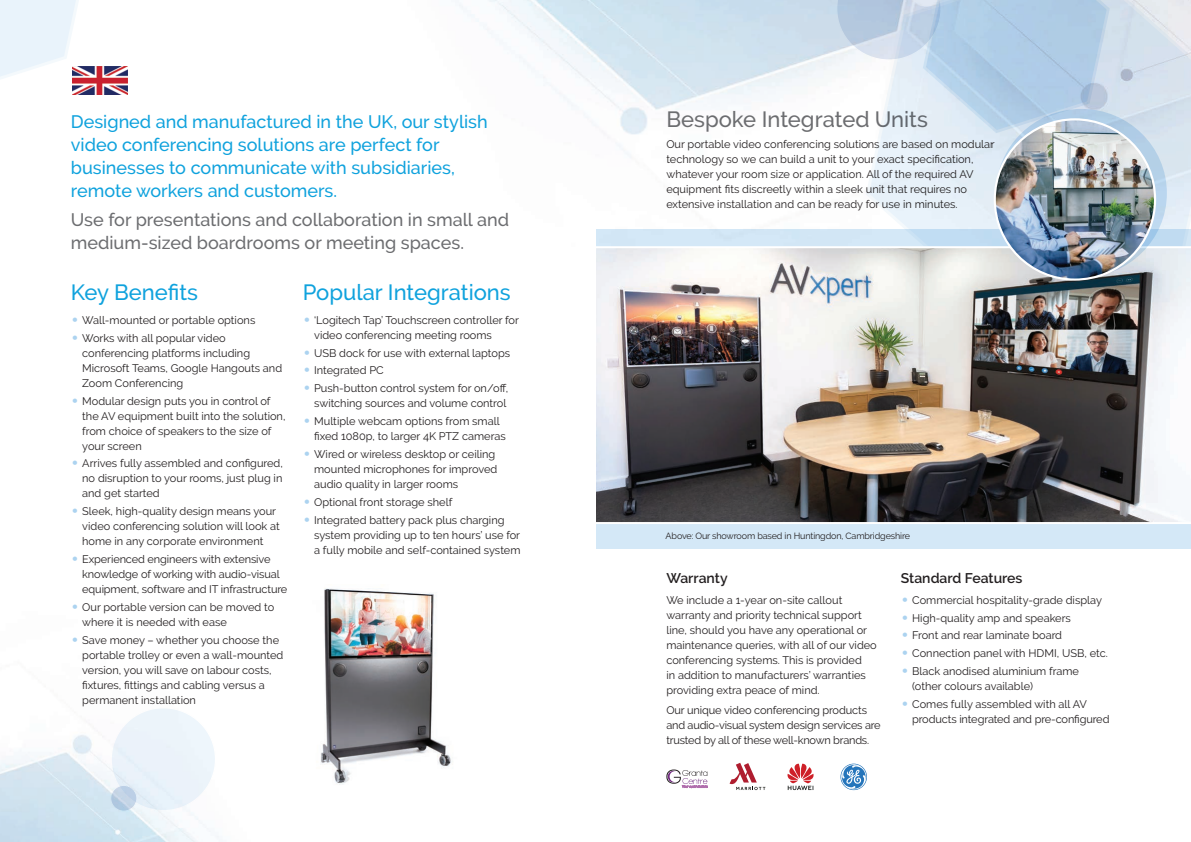
<style>
.page{position:relative;width:1191px;height:842px;background:#fff}
.page>*{position:absolute;margin:0;border:0;box-sizing:border-box;transform-origin:0 0}
.t1{font:500 22px "Raleway";color:#0fa2dd}
.t2{font:500 22px "Raleway";color:#6c6d70}
.t3{font:500 18px/23px "Raleway";color:#0fa2dd}
.t4{font:500 18px/23px "Raleway";color:#6c6d70}
.t5{font:600 14px "Raleway";color:#231f20}
.t6{font:11px/15px "Raleway";color:#231f20}
.t7{font:11px/15px "Raleway";letter-spacing:-.02em;color:#231f20}
.t8{font:9px "Raleway";letter-spacing:-.015em;color:#231f20}
.s1{font-size:24px;color:#acd3f0}
</style>
<div class="page">
<img style="left:459px;top:0;width:405px;height:230px">
<img style="left:0;top:735px;width:219px;height:107px">
<svg style="left:0;top:0;width:106px;height:95px"></svg>
<svg style="left:864px;top:0;width:327px;height:230px;background:#e0e9f3"></svg>
<div style="left:595px;top:230px;width:596px;height:319px;background:#d4e8f7"></div>
<img style="left:72px;top:67px;width:55px;height:27px">
<img style="left:595px;top:246px;width:596px;height:278px">
<svg style="left:994px;top:108px;width:174px;height:171px;background:#bed6ea"></svg>
<svg style="left:836px;top:0;width:275px;height:135px;background:#c4d8eb"></svg>
<div style="left:111px;top:708px;width:104px;height:103px;background:#eef6fc;border-radius:50%"></div>
<svg style="left:111px;top:785px;width:26px;height:26px"></svg>
<div style="left:111px;top:785px;width:26px;height:26px;border:1px solid #fff;border-radius:50%"></div>
<img style="left:994px;top:119px;width:161px;height:161px;border-radius:80px">
<hr style="left:591px;top:229px;width:4px;height:336px;background:#fff">
<svg style="left:840px;top:764px;width:27px;height:26px"></svg>
<svg style="left:841px;top:764px;width:25px;height:25px"></svg>
<svg style="left:729px;top:763px;width:36px;height:27px"></svg>
<svg style="left:787px;top:764px;width:26px;height:26px"></svg>
<svg style="left:666px;top:769px;width:41px;height:19px"></svg>
<img style="left:321px;top:588px;width:131px;height:197px">
<h2 class="t3" style="left:71px;top:110px;width:418px">Designed and manufactured in the UK, our stylish video conferencing solutions are perfect for businesses to communicate with subsidiaries, remote workers and customers.</h2>
<h2 class="t4" style="left:71px;top:208px;width:439px">Use for presentations and collaboration in small and medium-sized boardrooms or meeting spaces.</h2>
<h1 class="t1" style="left:71px;top:280px;width:129px">Key Benefits</h1>
<p class="t6" style="left:71px;top:312px;width:186px"><span class="s1">•</span> Wall-mounted or portable options</p>
<p class="t6" style="left:82px;top:330px;width:201px;text-indent:-11px"><span class="s1">•</span> Works with all popular video conferencing platforms including<br>Microsoft Teams, Google Hangouts and<br>Zoom Conferencing</p>
<p class="t6" style="left:82px;top:393px;width:205px;text-indent:-11px"><span class="s1">•</span> Modular design puts you in control of the AV equipment built into the solution, from choice of speakers to the size of your screen</p>
<p class="t6" style="left:82px;top:456px;width:202px;text-align:justify;text-indent:-11px"><span class="s1">•</span> Arrives fully assembled and configured, no disruption to your rooms, just plug in and get started</p>
<p class="t6" style="left:82px;top:504px;width:199px;text-indent:-11px"><span class="s1">•</span> Sleek, high-quality design means your video conferencing solution will look at home in any corporate environment</p>
<p class="t6" style="left:82px;top:552px;width:207px;text-indent:-11px"><span class="s1">•</span> Experienced engineers with extensive knowledge of working with audio-visual equipment, software and IT infrastructure</p>
<p class="t6" style="left:82px;top:599px;width:193px;text-indent:-11px"><span class="s1">•</span> Our portable version can be moved to where it is needed with ease</p>
<p class="t6" style="left:82px;top:632px;width:203px;text-indent:-11px"><span class="s1">•</span> Save money – whether you choose the portable trolley or even a wall-mounted version, you will save on labour costs, fixtures, fittings and cabling versus a permanent installation</p>
<h1 class="t1" style="left:303px;top:280px;width:209px">Popular Integrations</h1>
<p class="t6" style="left:314px;top:312px;width:206px;text-indent:-11px"><span class="s1">•</span> ‘Logitech Tap’ Touchscreen controller for video conferencing meeting rooms</p>
<p class="t6" style="left:303px;top:345px;width:209px"><span class="s1">•</span> USB dock for use with external laptops</p>
<p class="t6" style="left:303px;top:363px;width:82px"><span class="s1">•</span> Integrated PC</p>
<p class="t6" style="left:303px;top:381px;width:207px;text-align:right"><span class="s1">•</span> Push-button control system for on/off, switching sources and volume control</p>
<p class="t6" style="left:314px;top:414px;width:193px;text-indent:-11px"><span class="s1">•</span> Multiple webcam options from small fixed 1080p, to larger 4K PTZ cameras</p>
<p class="t6" style="left:314px;top:447px;width:185px;text-indent:-11px"><span class="s1">•</span> Wired or wireless desktop or ceiling mounted microphones for improved audio quality in larger rooms</p>
<p class="t6" style="left:303px;top:494px;width:151px"><span class="s1">•</span> Optional front storage shelf</p>
<p class="t6" style="left:314px;top:512px;width:208px;text-indent:-11px"><span class="s1">•</span> Integrated battery pack plus charging system providing up to ten hours’ use for a fully mobile and self-contained system</p>
<h1 class="t2" style="left:666px;top:107px;width:263px">Bespoke Integrated Units</h1>
<p class="t6" style="left:666px;top:137px;width:329px">Our portable video conferencing solutions are based on modular technology so we can build a unit to your exact specification, whatever your room size or application. All of the required AV equipment fits discreetly within a sleek unit that requires no extensive installation and can be ready for use in minutes.</p>
<p class="t8" style="left:665px;top:531px;width:246px">Above: Our showroom based in Huntingdon, Cambridgeshire</p>
<p class="t5" style="left:666px;top:570px;width:63px">Warranty</p>
<p class="t6" style="left:666px;top:592px;width:212px">We include a 1-year on-site callout warranty and priority technical support line, should you have any operational or maintenance queries, with all of our video conferencing systems. This is provided<br>in addition to manufacturers’ warranties providing extra peace of mind.</p>
<p class="t7" style="left:666px;top:703px;width:216px">Our unique video conferencing products and audio-visual system design services are trusted by all of these well-known brands.</p>
<p class="t5" style="left:900px;top:570px;width:123px">Standard Features</p>
<p class="t6" style="left:900px;top:592px;width:203px"><span class="s1">•</span> Commercial hospitality-grade display</p>
<p class="t6" style="left:900px;top:610px;width:172px"><span class="s1">•</span> High-quality amp and speakers</p>
<p class="t6" style="left:900px;top:628px;width:163px"><span class="s1">•</span> Front and rear laminate board</p>
<p class="t6" style="left:900px;top:646px;width:208px"><span class="s1">•</span> Connection panel with HDMI, USB, etc.</p>
<p class="t6" style="left:912px;top:664px;width:168px;text-indent:-11px"><span class="s1">•</span> Black anodised aluminium frame (other colours available)</p>
<p class="t6" style="left:912px;top:696px;width:199px;text-indent:-11px"><span class="s1">•</span> Comes fully assembled with all AV products integrated and pre-configured</p>
</div>
